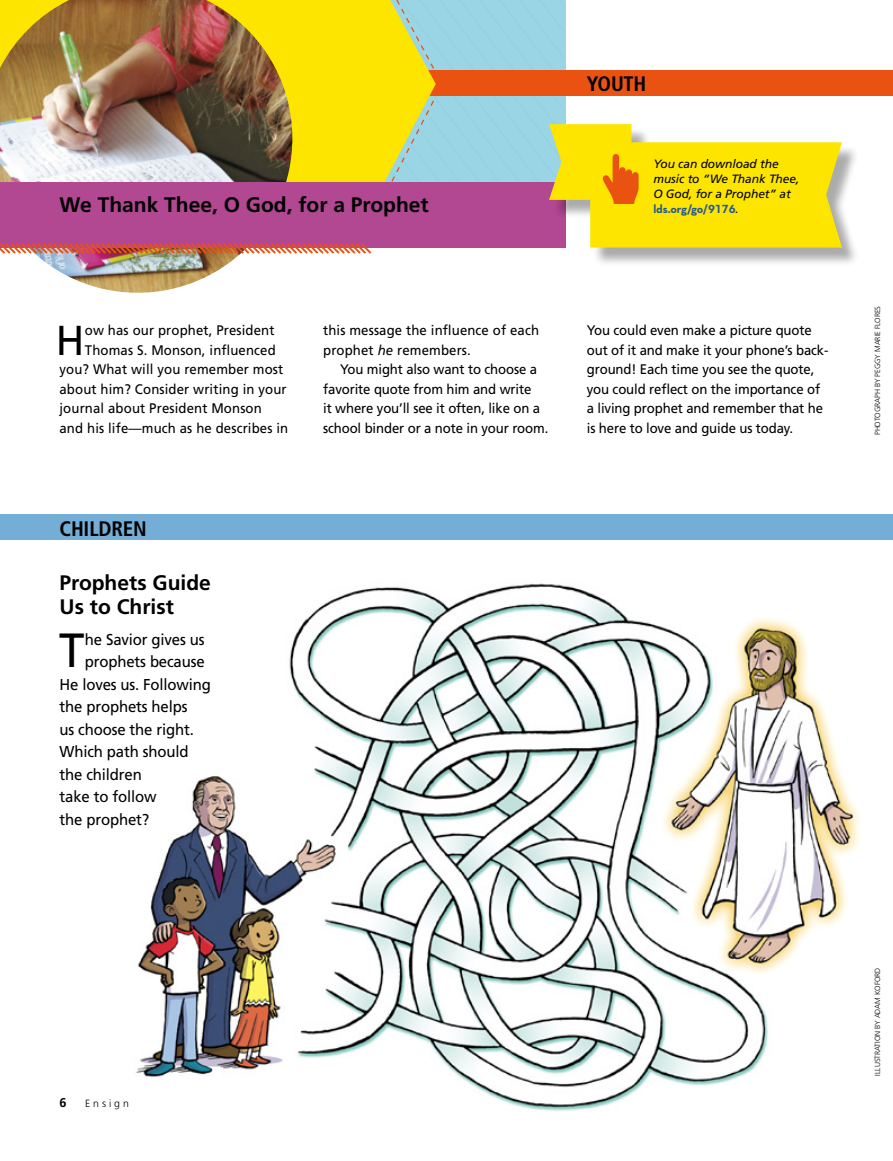
<style>
.page{position:relative;width:893px;height:1161px;background:#fff}
.page>*{position:absolute;margin:0;border:0;box-sizing:border-box;transform-origin:0 0}
.SUBARTchild_para_fir{font:48px "Frutigerlds Lat";color:#000;scale:.95 1}
.SUBARTyouth_para_fir{font:41.85px "Frutigerlds Lat";color:#000;scale:.95 1}
.SUBARTchildandyouth{font:700 21px/24px "Frutigerlds Lat";color:#000}
.section_title_fpm{font:700 condensed 21px "Frutigerlds Lat";letter-spacing:-.01em;color:#000}
.SUBARTchild_para_fir-2{font:15.75px "Frutigerlds Lat";letter-spacing:-.01em;color:#000;scale:.95 1}
.SUBARTyouth_para{font:13.8px/19.5px "Frutigerlds Lat";letter-spacing:-.01em;color:#000;scale:.95 1}
.SUBARTyouth_para_fir-2{font:13.8px/19.5px "Frutigerlds Lat";letter-spacing:.01em;color:#000;scale:.95 1}
.t1{font:700 12.75px "Frutigerlds Lat";color:#000}
.t2{font:italic 12px/15px "Frutigerlds Lat";letter-spacing:-.005em;color:#000}
.t3{font:300 10.5px "Frutigerlds Lat";letter-spacing:.28em;color:#000}
.t4{font:300 7.5px "Frutigerlds Lat";letter-spacing:-.01em;color:#000}
.s1{font-family:"Neutralds Lat";font-weight:700;font-style:normal;color:#235897}
.s2{font-style:italic}
</style>
<div class="page">
<div style="left:444px;top:0;width:119px;height:182px;background:#9ad5e5"></div>
<div style="left:407px;top:70px;width:486px;height:26px;background:#ea5212"></div>
<div style="left:0;top:515px;width:893px;height:25px;background:#74aed6"></div>
<svg style="left:292px;top:0;width:144px;height:182px;background:#ede122"></svg>
<img style="left:0;top:0;width:292px;height:293px">
<div style="left:0;top:182px;width:566px;height:66px;background:#b24792"></div>
<img style="left:0;top:243px;width:372px;height:13px">
<div style="left:592px;top:145px;width:268px;height:121px;background:#000;opacity:.33"></div>
<svg style="left:549px;top:124px;width:293px;height:124px;background:#f7de2d"></svg>
<img style="left:135px;top:583px;width:724px;height:528px">
<p class="SUBARTchildandyouth" style="left:60px;top:192px;width:371px">We Thank Thee, O God, for a Prophet</p>
<p class="section_title_fpm" style="left:587px;top:67px;width:61px">YOUTH</p>
<p class="t2" style="left:653px;top:156px;width:148px">You can download the music to “We Thank Thee,<br>O God, for a Prophet” at <span class="s1">lds.org/go/9176</span>.</p>
<p class="SUBARTyouth_para_fir" style="left:56px;top:309px;width:32px">H</p>
<p class="SUBARTyouth_para_fir-2" style="left:85px;top:321px;width:201px">ow has our prophet, President</p>
<p class="SUBARTyouth_para_fir-2" style="left:85px;top:340px;width:202px">Thomas S. Monson, influenced</p>
<p class="SUBARTyouth_para_fir-2" style="left:60px;top:360px;width:237px">you? What will you remember most</p>
<p class="SUBARTyouth_para_fir-2" style="left:60px;top:379px;width:241px">about him? Consider writing in your</p>
<p class="SUBARTyouth_para_fir-2" style="left:60px;top:399px;width:214px">journal about President Monson</p>
<p class="SUBARTyouth_para_fir-2" style="left:60px;top:418px;width:242px">and his life—much as he describes in</p>
<p class="section_title_fpm" style="left:60px;top:512px;width:89px">CHILDREN</p>
<p class="SUBARTchildandyouth" style="left:60px;top:570px;width:153px">Prophets Guide<br>Us to Christ</p>
<p class="SUBARTchild_para_fir" style="left:59px;top:614px;width:28px">T</p>
<p class="SUBARTchild_para_fir-2" style="left:85px;top:627px;width:127px">he Savior gives us</p>
<p class="SUBARTchild_para_fir-2" style="left:85px;top:650px;width:128px">prophets because</p>
<p class="SUBARTchild_para_fir-2" style="left:60px;top:672px;width:161px">He loves us. Following</p>
<p class="SUBARTchild_para_fir-2" style="left:60px;top:695px;width:136px">the prophets helps</p>
<p class="SUBARTchild_para_fir-2" style="left:60px;top:717px;width:143px">us choose the right.</p>
<p class="SUBARTchild_para_fir-2" style="left:60px;top:740px;width:137px">Which path should</p>
<p class="SUBARTchild_para_fir-2" style="left:60px;top:762px;width:88px">the children</p>
<p class="SUBARTchild_para_fir-2" style="left:60px;top:785px;width:104px">take to follow</p>
<p class="SUBARTchild_para_fir-2" style="left:60px;top:807px;width:96px">the prophet?</p>
<p class="SUBARTyouth_para_fir-2" style="left:323px;top:321px;width:229px">this message the influence of each prophet <span class="s2">he</span> remembers.</p>
<p class="SUBARTyouth_para" style="left:323px;top:360px;width:239px;text-indent:17px">You might also want to choose a favorite quote from him and write<br>it where you’ll see it often, like on a school binder or a note in your room.</p>
<p class="SUBARTyouth_para" style="left:587px;top:321px;width:256px">You could even make a picture quote out of it and make it your phone’s back&shy;ground! Each time you see the quote, you could reflect on the importance of a living prophet and remember that he is here to love and guide us today.</p>
<p class="t4" style="left:872px;top:435px;width:131px;rotate:-90deg">PHOTOGRAPH BY PEGGY MARIE FLORES</p>
<p class="t1" style="left:60px;top:1092px;width:9px">6</p>
<p class="t3" style="left:85px;top:1095px;width:45px">Ensign</p>
<p class="t4" style="left:872px;top:1075px;width:109px;rotate:-90deg">ILLUSTRATION BY ADAM KOFORD</p>
</div>
